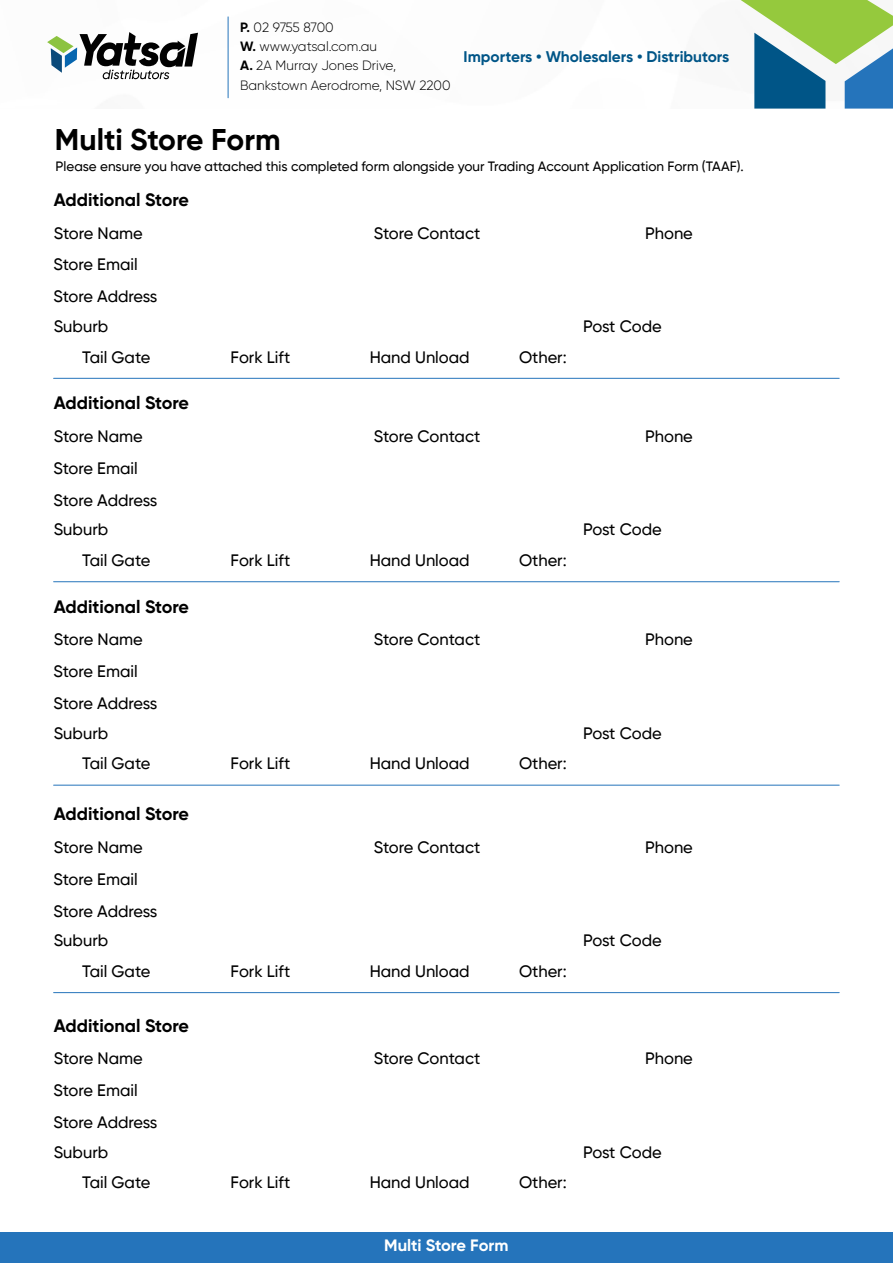
<style>
.page{position:relative;width:893px;height:1263px;background:#fff}
.page>*{position:absolute;margin:0;border:0;box-sizing:border-box;transform-origin:0 0}
.t1{font:700 30px "Gilroy";color:#000}
.t2{font:700 18px "Gilroy";color:#000}
.t3{font:500 16.5px "Gilroy";color:#000}
.t4{font:700 16.5px "Gilroy";color:#fff}
.t5{font:700 15.45px "Gilroy";color:#005587}
.t6{font:500 13.5px "Gilroy";color:#000}
.t7{font:300 13.5px/19.2px "Gilroy";color:#000}
.s1{font-weight:700}
</style>
<div class="page">
<div style="left:0;top:1233px;width:893px;height:30px;background:#2574bb"></div>
<hr style="left:54px;top:378px;width:785px;height:1px;background:#2574bb">
<hr style="left:54px;top:581px;width:785px;height:1px;background:#2574bb">
<hr style="left:54px;top:785px;width:785px;height:1px;background:#2574bb">
<hr style="left:54px;top:992px;width:785px;height:1px;background:#2574bb">
<svg style="left:741px;top:0;width:152px;height:109px"></svg>
<hr style="left:228px;top:17px;width:1px;height:81px;background:#2574bb">
<svg style="left:47px;top:32px;width:151px;height:47px"></svg>
<p class="t7" style="left:240px;top:18px;width:212px"><span class="s1">P.</span> 02 9755 8700<br><span class="s1">W.</span> www.yatsal.com.au<br><span class="s1">A.</span> 2A Murray Jones Drive,<br>Bankstown Aerodrome, NSW 2200</p>
<h1 class="t1" style="left:55px;top:120px;width:227px">Multi Store Form</h1>
<p class="t5" style="left:464px;top:47px;width:267px">Importers • Wholesalers • Distributors</p>
<p class="t6" style="left:56px;top:158px;width:690px">Please ensure you have attached this completed form alongside your Trading Account Application Form (TAAF).</p>
<p class="t2" style="left:54px;top:188px;width:137px">Additional Store</p>
<p class="t3" style="left:54px;top:223px;width:90px">Store Name</p>
<p class="t3" style="left:54px;top:254px;width:86px">Store Email</p>
<p class="t3" style="left:54px;top:286px;width:105px">Store Address</p>
<p class="t3" style="left:54px;top:316px;width:56px">Suburb</p>
<p class="t3" style="left:82px;top:347px;width:70px">Tail Gate</p>
<p class="t2" style="left:54px;top:392px;width:137px">Additional Store</p>
<p class="t3" style="left:54px;top:426px;width:90px">Store Name</p>
<p class="t3" style="left:54px;top:458px;width:86px">Store Email</p>
<p class="t3" style="left:54px;top:490px;width:105px">Store Address</p>
<p class="t3" style="left:54px;top:519px;width:56px">Suburb</p>
<p class="t3" style="left:82px;top:550px;width:70px">Tail Gate</p>
<p class="t2" style="left:54px;top:595px;width:137px">Additional Store</p>
<p class="t3" style="left:54px;top:629px;width:90px">Store Name</p>
<p class="t3" style="left:54px;top:661px;width:86px">Store Email</p>
<p class="t3" style="left:54px;top:693px;width:105px">Store Address</p>
<p class="t3" style="left:54px;top:723px;width:56px">Suburb</p>
<p class="t3" style="left:82px;top:753px;width:70px">Tail Gate</p>
<p class="t2" style="left:54px;top:802px;width:137px">Additional Store</p>
<p class="t3" style="left:54px;top:837px;width:90px">Store Name</p>
<p class="t3" style="left:54px;top:869px;width:86px">Store Email</p>
<p class="t3" style="left:54px;top:901px;width:105px">Store Address</p>
<p class="t3" style="left:54px;top:930px;width:56px">Suburb</p>
<p class="t3" style="left:82px;top:961px;width:70px">Tail Gate</p>
<p class="t2" style="left:54px;top:1014px;width:137px">Additional Store</p>
<p class="t3" style="left:54px;top:1048px;width:90px">Store Name</p>
<p class="t3" style="left:54px;top:1080px;width:86px">Store Email</p>
<p class="t3" style="left:54px;top:1112px;width:105px">Store Address</p>
<p class="t3" style="left:54px;top:1142px;width:56px">Suburb</p>
<p class="t3" style="left:82px;top:1172px;width:70px">Tail Gate</p>
<p class="t3" style="left:230px;top:347px;width:61px">Fork Lift</p>
<p class="t3" style="left:230px;top:550px;width:61px">Fork Lift</p>
<p class="t3" style="left:230px;top:753px;width:61px">Fork Lift</p>
<p class="t3" style="left:230px;top:961px;width:61px">Fork Lift</p>
<p class="t3" style="left:230px;top:1172px;width:61px">Fork Lift</p>
<p class="t3" style="left:374px;top:223px;width:108px">Store Contact</p>
<p class="t3" style="left:645px;top:223px;width:49px">Phone</p>
<p class="t3" style="left:583px;top:316px;width:80px">Post Code</p>
<p class="t3" style="left:370px;top:347px;width:102px">Hand Unload</p>
<p class="t3" style="left:519px;top:347px;width:49px">Other:</p>
<p class="t3" style="left:374px;top:426px;width:108px">Store Contact</p>
<p class="t3" style="left:645px;top:426px;width:49px">Phone</p>
<p class="t3" style="left:583px;top:519px;width:80px">Post Code</p>
<p class="t3" style="left:370px;top:550px;width:102px">Hand Unload</p>
<p class="t3" style="left:519px;top:550px;width:49px">Other:</p>
<p class="t3" style="left:374px;top:629px;width:108px">Store Contact</p>
<p class="t3" style="left:645px;top:629px;width:49px">Phone</p>
<p class="t3" style="left:583px;top:723px;width:80px">Post Code</p>
<p class="t3" style="left:370px;top:753px;width:102px">Hand Unload</p>
<p class="t3" style="left:519px;top:753px;width:49px">Other:</p>
<p class="t3" style="left:374px;top:837px;width:108px">Store Contact</p>
<p class="t3" style="left:645px;top:837px;width:49px">Phone</p>
<p class="t3" style="left:583px;top:930px;width:80px">Post Code</p>
<p class="t3" style="left:370px;top:961px;width:102px">Hand Unload</p>
<p class="t3" style="left:519px;top:961px;width:49px">Other:</p>
<p class="t3" style="left:374px;top:1048px;width:108px">Store Contact</p>
<p class="t3" style="left:645px;top:1048px;width:49px">Phone</p>
<p class="t3" style="left:370px;top:1172px;width:102px">Hand Unload</p>
<p class="t3" style="left:519px;top:1172px;width:49px">Other:</p>
<p class="t3" style="left:583px;top:1142px;width:80px">Post Code</p>
<p class="t4" style="left:384px;top:1235px;width:126px">Multi Store Form</p>
</div>
